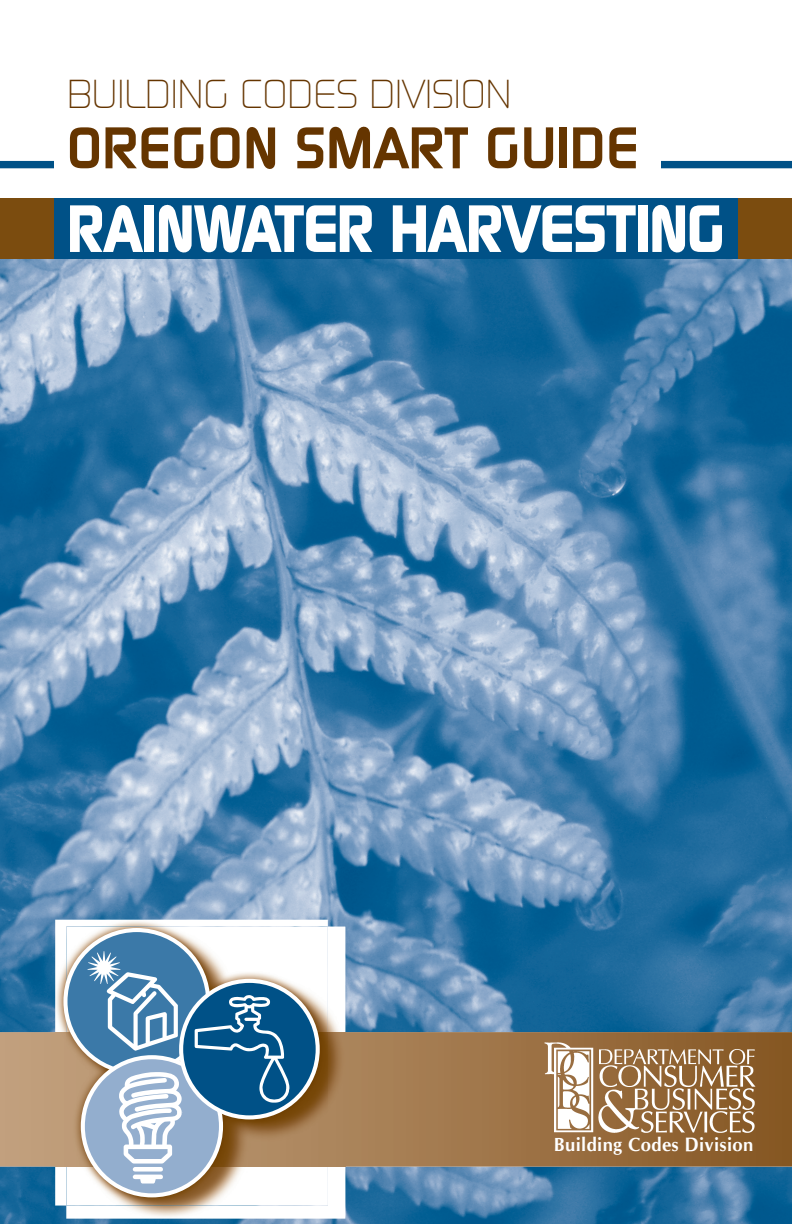
<style>
.page{position:relative;width:792px;height:1224px;background:#fff}
.page>*{position:absolute;margin:0;border:0;box-sizing:border-box;transform-origin:0 0}
.t1{font:800 66px "Modaerne";letter-spacing:-.02em;color:#fff}
.t2{font:700 58px "Modaerne";color:#653500}
.t3{font:300 40px "Modaerne";color:#653500}
.t4{font:700 19px "CG Omega";letter-spacing:.02em;color:#fff}
</style>
<div class="page">
<img style="left:0;top:258px;width:792px;height:966px">
<div style="left:0;top:161px;width:792px;height:7px;background:#005187"></div>
<div style="left:54px;top:83px;width:606px;height:89px;background:#fff"></div>
<img style="left:0;top:1032px;width:792px;height:135px">
<img style="left:545px;top:1042px;width:211px;height:92px">
<div style="left:0;top:198px;width:792px;height:60px;background:#7b4c0f"></div>
<div style="left:54px;top:198px;width:684px;height:60px;background:#005187"></div>
<img style="left:66px;top:927px;width:279px;height:292px">
<img style="left:328px;top:1032px;width:17px;height:135px">
<img style="left:55px;top:920px;width:273px;height:285px">
<img style="left:55px;top:1032px;width:11px;height:135px">
<img style="left:66px;top:927px;width:262px;height:278px">
<svg style="left:65px;top:930px;width:143px;height:143px;background:#578cb4"></svg>
<div style="left:83px;top:1057px;width:138px;height:138px;background:#93aece;border-radius:50%"></div>
<div style="left:81px;top:1055px;width:142px;height:142px;border:4px solid #fff;border-radius:50%"></div>
<svg style="left:87px;top:951px;width:91px;height:100px"></svg>
<svg style="left:119px;top:1072px;width:63px;height:112px"></svg>
<svg style="left:181px;top:981px;width:137px;height:136px;background:#1e6595"></svg>
<div style="left:179px;top:979px;width:141px;height:140px;border:4px solid #fff;border-radius:50%"></div>
<svg style="left:195px;top:995px;width:94px;height:108px;background:#2a6d9a"></svg>
<p class="t3" style="left:67px;top:80px;width:446px">BUILDING CODES DIVISION</p>
<h2 class="t2" style="left:66px;top:127px;width:574px">OREGON SMART GUIDE</h2>
<h1 class="t1" style="left:67px;top:204px;width:659px">RAINWATER HARVESTING</h1>
<p class="t4" style="left:554px;top:1133px;width:201px">Building Codes Division</p>
</div>
